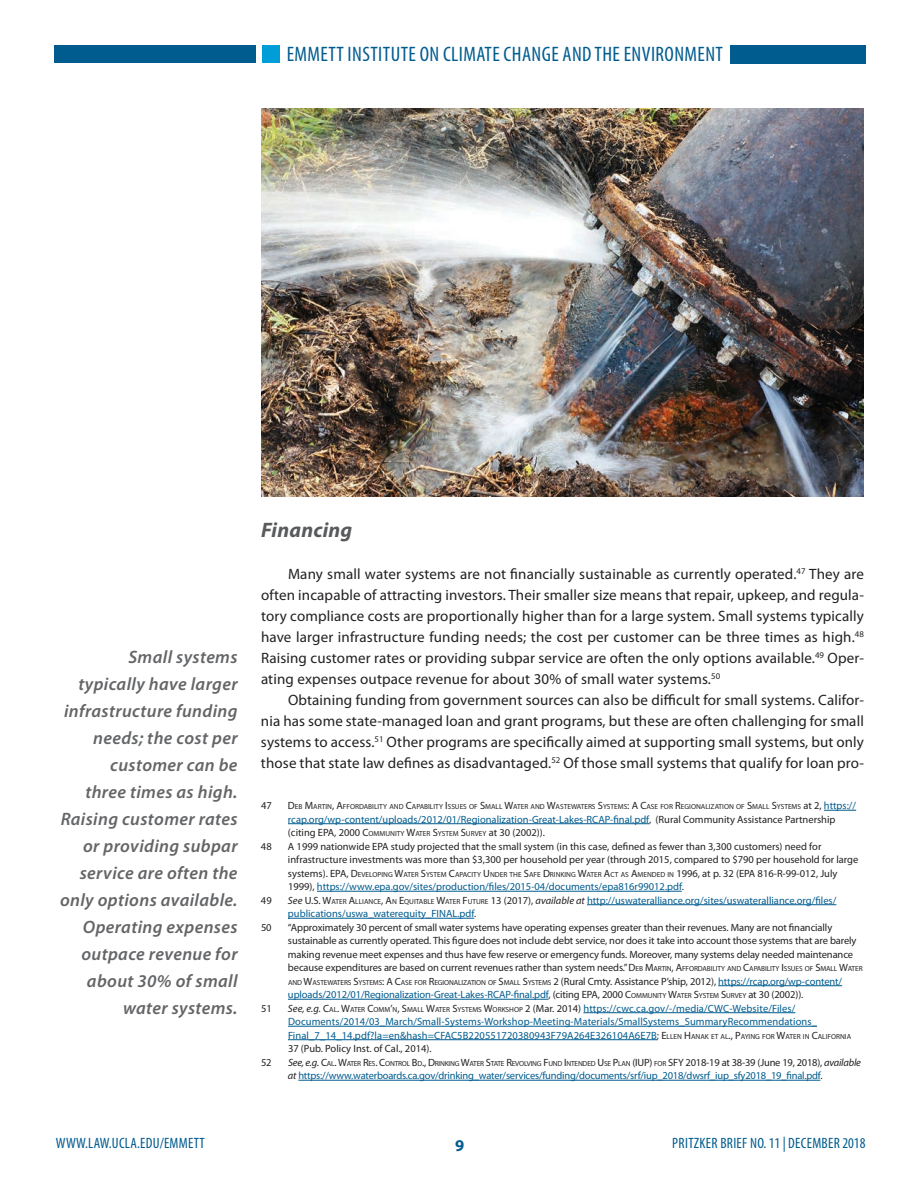
<style>
.page{position:relative;width:918px;height:1188px;background:#fff}
.page>*{position:absolute;margin:0;border:0;box-sizing:border-box;transform-origin:0 0}
.t1{font:condensed 21px "Myriad Pro";letter-spacing:.02em;color:#005c8f}
.t2{font:italic 700 21px "Myriad Pro";letter-spacing:.01em;color:#595a5c}
.t3{font:italic 600 18px/27px "Myriad Pro";letter-spacing:.02em;color:#646567;text-align:right}
.t4{font:700 16.5px "Myriad Pro";color:#005c8f}
.t5{font:15px/21px "Myriad Pro";letter-spacing:.01em;color:#232020;text-align:justify}
.t6{font:condensed 15px "Myriad Pro";letter-spacing:.02em;color:#005c8f}
.t7{font:10.5px/13.5px "Myriad Pro";color:#005c8f}
.t8{font:10.5px/13.5px "Myriad Pro";letter-spacing:-.01em;color:#232020}
.t9{font:10.5px "Myriad Pro";letter-spacing:-.02em;color:#005c8f}
.t10{font:7.35px "Myriad Pro";color:#232020}
.t11{font:7.35px "Myriad Pro";letter-spacing:-.03em;color:#232020}
.s1{font-size:10.5px}
.s2{font-size:10.5px;color:#005c8f}
.s3{color:#232020}
.s4{font-size:7.35px;color:#232020}
.s5{font-style:italic;color:#232020}
.s6{font-style:inherit}
.s7{font-size:7.35px}
.s8{font-style:italic;font-size:10.5px}
</style>
<div class="page">
<div style="left:54px;top:45px;width:202px;height:18px;background:#005c8f"></div>
<div style="left:262px;top:45px;width:18px;height:18px;background:#009ed8"></div>
<div style="left:730px;top:45px;width:136px;height:18px;background:#005c8f"></div>
<hr style="left:824px;top:810px;width:32px;height:1px;background:#005c8f">
<hr style="left:288px;top:823px;width:361px;height:1px;background:#005c8f">
<hr style="left:317px;top:891px;width:365px;height:1px;background:#005c8f">
<hr style="left:587px;top:904px;width:249px;height:1px;background:#005c8f">
<hr style="left:288px;top:918px;width:186px;height:1px;background:#005c8f">
<hr style="left:718px;top:985px;width:124px;height:1px;background:#005c8f">
<hr style="left:288px;top:999px;width:260px;height:1px;background:#005c8f">
<hr style="left:583px;top:1012px;width:212px;height:1px;background:#005c8f">
<hr style="left:288px;top:1026px;width:529px;height:1px;background:#005c8f">
<hr style="left:288px;top:1039px;width:369px;height:1px;background:#005c8f">
<hr style="left:298px;top:1080px;width:522px;height:1px;background:#005c8f">
<img style="left:261px;top:108px;width:603px;height:388px">
<h1 class="t1" style="left:287px;top:43px;width:438px">EMMETT INSTITUTE ON CLIMATE CHANGE AND THE ENVIRONMENT</h1>
<p class="t3" style="left:60px;top:644px;width:179px">Small systems typically have larger infrastructure funding needs; the cost per customer can be<br>three times as high.<br>Raising customer rates or providing subpar service are often the only options available.<br>Operating expenses outpace revenue for about 30% of small water systems.</p>
<h1 class="t2" style="left:261px;top:518px;width:93px">Financing</h1>
<p class="t5" style="left:261px;top:564px;width:605px;text-indent:27px">Many small water systems are not financially sustainable as currently operated.<sup>47</sup> They are often incapable of attracting investors. Their smaller size means that repair, upkeep, and regula&shy;tory compliance costs are proportionally higher than for a large system. Small systems typically have larger infrastructure funding needs; the cost per customer can be three times as high.<sup>48<br></sup>Raising customer rates or providing subpar service are often the only options available.<sup>49</sup> Oper&shy;ating expenses outpace revenue for about 30% of small water systems.<sup>50</sup></p>
<p class="t5" style="left:261px;top:690px;width:605px;text-indent:27px">Obtaining funding from government sources can also be difficult for small systems. Califor&shy;nia has some state-managed loan and grant programs, but these are often challenging for small systems to access.<sup>51</sup> Other programs are specifically aimed at supporting small systems, but only those that state law defines as disadvantaged.<sup>52</sup> Of those small systems that qualify for loan pro-</p>
<p class="t8" style="left:261px;top:799px;width:12px">47</p>
<p class="t10" style="left:288px;top:803px;width:570px"><span class="s1">D</span>EB <span class="s1">M</span>ARTIN<span class="s1">, A</span>FFORDABILITY AND <span class="s1">C</span>APABILITY <span class="s1">I</span>SSUES OF <span class="s1">S</span>MALL <span class="s1">W</span>ATER AND <span class="s1">W</span>ASTEWATERS <span class="s1">S</span>YSTEMS<span class="s1">: A C</span>ASE FOR <span class="s1">R</span>EGIONALIZATION OF <span class="s1">S</span>MALL <span class="s1">S</span>YSTEMS <span class="s1">at 2,</span> <span class="s2">https://</span></p>
<p class="t7" style="left:288px;top:813px;width:549px">rcap.org/wp-content/uploads/2012/01/Regionalization-Great-Lakes-RCAP-final.pdf<span class="s3">, (Rural Community Assistance Partnership (citing EPA, 2000</span> <span class="s3">C</span><span class="s4">OMMUNITY</span> <span class="s3">W</span><span class="s4">ATER</span> <span class="s3">S</span><span class="s4">YSTEM</span> <span class="s3">S</span><span class="s4">URVEY</span> <span class="s3">at 30 (2002)).</span></p>
<p class="t8" style="left:261px;top:840px;width:12px">48</p>
<p class="t8" style="left:288px;top:840px;width:572px">A 1999 nationwide EPA study projected that the small system (in this case, defined as fewer than 3,300 customers) need for infrastructure investments was more than $3,300 per household per year (through 2015, compared to $790 per household for large</p>
<p class="t10" style="left:288px;top:870px;width:551px"><span class="s1">systems). EPA,</span> <span class="s1">D</span>EVELOPING <span class="s1">W</span>ATER <span class="s1">S</span>YSTEM <span class="s1">C</span>APACITY <span class="s1">U</span>NDER THE <span class="s1">S</span>AFE <span class="s1">D</span>RINKING <span class="s1">W</span>ATER <span class="s1">A</span>CT AS <span class="s1">A</span>MENDED IN <span class="s1">1996,</span> <span class="s1">at p. 32</span> <span class="s1">(</span><span class="s1">EPA 816-R-99-012, July</span></p>
<p class="t7" style="left:288px;top:880px;width:397px"><span class="s3">1999)</span><span class="s3">,</span> https://www.epa.gov/sites/production/files/2015-04/documents/epa816r99012.pdf<span class="s3">.</span></p>
<p class="t8" style="left:261px;top:894px;width:12px">49</p>
<p class="t7" style="left:288px;top:894px;width:550px"><span class="s5">See</span> <span class="s3">U.S. W</span><span class="s4">ATER</span> <span class="s3">A</span><span class="s4">LLIANCE</span><span class="s3">, A</span><span class="s4">N</span> <span class="s3">E</span><span class="s4">QUITABLE</span> <span class="s3">W</span><span class="s4">ATER</span> <span class="s3">F</span><span class="s4">UTURE</span> <span class="s3">13 (2017),</span> <span class="s5">available at</span> http://uswateralliance.org/sites/uswateralliance.org/files/ publications/uswa_waterequity_FINAL.pdf<span class="s3">.</span></p>
<p class="t8" style="left:261px;top:921px;width:12px">50</p>
<p class="t8" style="left:288px;top:921px;width:576px">“Approximately 30 percent of small water systems have operating expenses greater than their revenues. Many are not financially sustainable as currently operated. This figure does not include debt service, nor does it take into account those systems that are barely making revenue meet expenses and thus have few reserve or emergency funds. Moreover, many systems delay needed maintenance because expenditures are based on current revenues rather than system needs.” <span class="s6">D</span><span class="s7">EB</span> <span class="s6">M</span><span class="s7">ARTIN</span><span class="s6">, A</span><span class="s7">FFORDABILITY AND</span> <span class="s6">C</span><span class="s7">APABILITY</span> <span class="s6">I</span><span class="s7">SSUES OF</span> <span class="s6">S</span><span class="s7">MALL</span> <span class="s6">W</span><span class="s7">ATER</span></p>
<p class="t10" style="left:288px;top:978px;width:556px">AND <span class="s1">W</span>ASTEWATERS <span class="s1">S</span>YSTEMS<span class="s1">: A C</span>ASE FOR <span class="s1">R</span>EGIONALIZATION OF <span class="s1">S</span>MALL <span class="s1">S</span>YSTEMS <span class="s1">2</span> <span class="s1">(Rural Cmty. Assistance P’ship, 2012),</span> <span class="s2">https://rcap.org/wp-content/</span></p>
<p class="t7" style="left:288px;top:988px;width:517px">uploads/2012/01/Regionalization-Great-Lakes-RCAP-final.pdf<span class="s3">, (citing EPA,</span> <span class="s3">2000 C</span><span class="s4">OMMUNITY</span> <span class="s3">W</span><span class="s4">ATER</span> <span class="s3">S</span><span class="s4">YSTEM</span> <span class="s3">S</span><span class="s4">URVEY</span> <span class="s3">at 30 (2002)).</span></p>
<p class="t8" style="left:261px;top:1002px;width:12px">51</p>
<p class="t7" style="left:288px;top:1002px;width:565px"><span class="s5">See, e.g.</span> <span class="s3">C</span><span class="s4">AL</span><span class="s3">. W</span><span class="s4">ATER</span> <span class="s3">C</span><span class="s4">OMM</span><span class="s3">’</span><span class="s4">N</span><span class="s3">, S</span><span class="s4">MALL</span> <span class="s3">W</span><span class="s4">ATER</span> <span class="s3">S</span><span class="s4">YSTEMS</span> <span class="s3">W</span><span class="s4">ORKSHOP</span> <span class="s3">2 (Mar. 2014)</span> https://cwc.ca.gov/-/media/CWC-Website/Files/ Documents/2014/03_March/Small-Systems-Workshop-Meeting-Materials/SmallSystems_SummaryRecommendations_ Final_7_14_14.pdf?la=en&amp;hash=CFAC5B220551720380943F79A264E326104A6E7B<span class="s3">; E</span><span class="s4">LLEN</span> <span class="s3">H</span><span class="s4">ANAK ET AL</span><span class="s3">.,</span> <span class="s3">P</span><span class="s4">AYING FOR</span> <span class="s3">W</span><span class="s4">ATER IN</span> <span class="s3">C</span><span class="s4">ALIFORNIA </span><span class="s3">37 (Pub. Policy Inst. of Cal., 2014).</span></p>
<p class="t8" style="left:261px;top:1056px;width:12px">52</p>
<p class="t11" style="left:288px;top:1059px;width:575px"><span class="s8">See, e.g.</span> <span class="s1">C</span>AL<span class="s1">. W</span>ATER <span class="s1">R</span>ES<span class="s1">. C</span>ONTROL <span class="s1">B</span>D<span class="s1">., D</span>RINKING <span class="s1">W</span>ATER <span class="s1">S</span>TATE <span class="s1">R</span>EVOLVING <span class="s1">F</span>UND <span class="s1">I</span>NTENDED <span class="s1">U</span>SE <span class="s1">P</span>LAN <span class="s1">(IUP)</span> FOR <span class="s1">SFY 2018-19</span> <span class="s1">at 38-39 (June 19, 2018),</span> <span class="s8">available</span></p>
<p class="t9" style="left:288px;top:1070px;width:536px"><span class="s5">at</span> https://www.waterboards.ca.gov/drinking_water/services/funding/documents/srf/iup_2018/dwsrf_iup_sfy2018_19_final.pdf<span class="s3">.</span></p>
<h3 class="t6" style="left:56px;top:1135px;width:150px">WWW.LAW.UCLA.EDU/EMMETT</h3>
<h3 class="t4" style="left:455px;top:1136px;width:11px">9</h3>
<h3 class="t6" style="left:672px;top:1135px;width:195px">PRITZKER BRIEF NO. 11 | DECEMBER 2018</h3>
</div>
